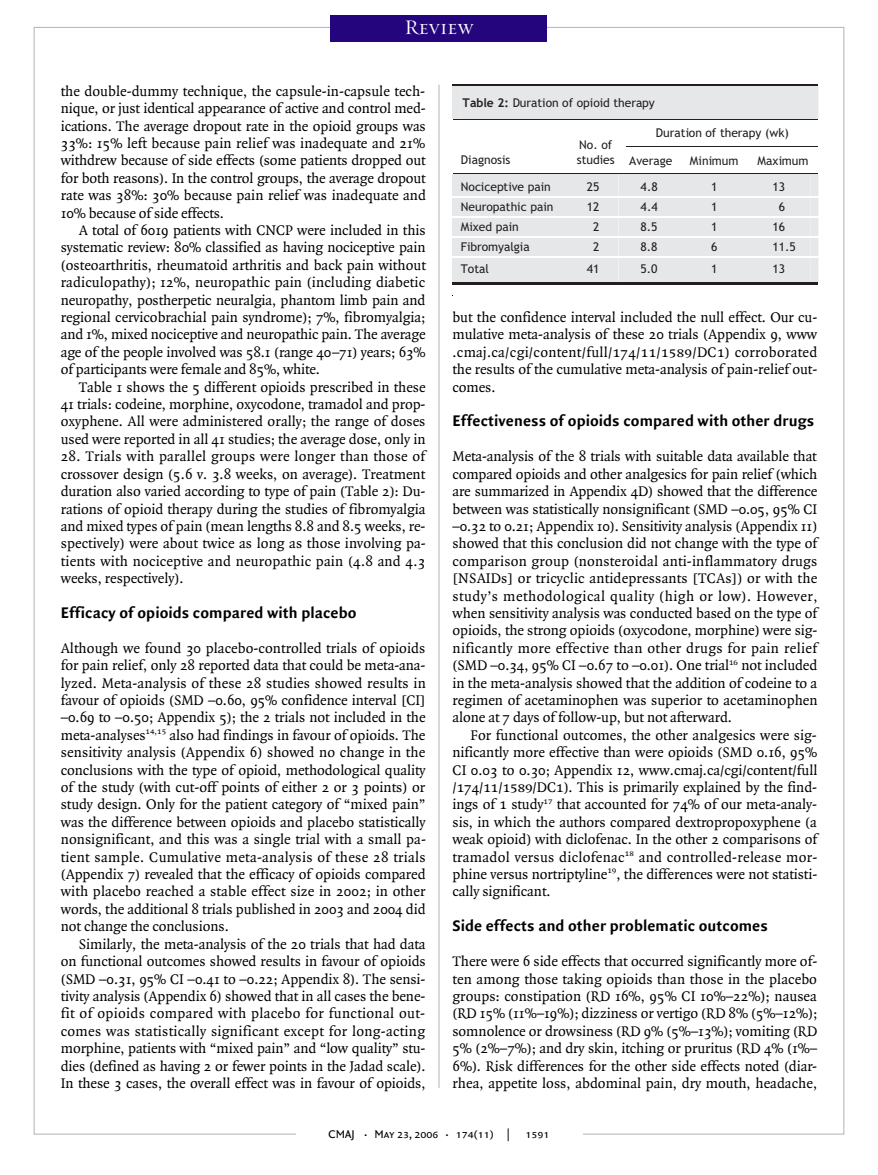
<style>
.page{position:relative;width:878px;height:1175px;background:#fff}
.page>*{position:absolute;margin:0;border:0;box-sizing:border-box;transform-origin:0 0}
.t1{font:21px "Requiem Display HTF Small Caps";letter-spacing:.005em;color:#fff}
.t2{font:700 16.5px "Quadraat Sans";letter-spacing:.005em;color:#000}
.t3{font:15px/17.4px "Quadraat";letter-spacing:-.005em;color:#000;text-align:justify}
.t4{font:12px/14.7px "Trebuchet MSPS";color:#231f20}
.t5{font:12px "Quadraat Sans Caps";color:#000}
.s1{font-family:"Quadraat Small Caps"}
.s2{font-weight:700}
.s3{font-size:9px}
</style>
<div class="page">
<hr style="left:438px;top:85px;width:1px;height:1003px;background:#b3b3b3">
<div style="left:331px;top:15px;width:216px;height:26px;background:#24057e"></div>
<hr style="left:453px;top:84px;width:364px;height:3px;background:#231f20">
<div style="left:452px;top:87px;width:366px;height:33px;background:#e6e7e9"></div>
<hr style="left:626px;top:119px;width:191px;height:1px;background:#231f20">
<hr style="left:626px;top:146px;width:54px;height:1px;background:#231f20">
<hr style="left:680px;top:146px;width:67px;height:1px;background:#231f20">
<hr style="left:748px;top:146px;width:69px;height:1px;background:#231f20">
<svg style="left:452px;top:173px;width:366px;height:111px;background:#e3e4e5"></svg>
<hr style="left:749px;top:282px;width:69px;height:2px;background:#231f20">
<h1 class="t1" style="left:404px;top:15px;width:71px">Review</h1>
<p class="t3" style="left:61px;top:83px;width:366px">the double-dummy technique, the capsule-in-capsule tech&shy;nique, or just identical appearance of active and control med&shy;ications. The average dropout rate in the opioid groups was 33%: 15% left because pain relief was inadequate and 21% withdrew because of side effects (some patients dropped out for both reasons). In the control groups, the average dropout rate was 38%: 30% because pain relief was inadequate and 10% because of side effects.</p>
<p class="t3" style="left:61px;top:222px;width:366px;text-indent:18px">A total of 6019 patients with CNCP were included in this systematic review: 80% classified as having nociceptive pain (osteoarthritis, rheumatoid arthritis and back pain without radiculopathy); 12%, neuropathic pain (including diabetic neuropathy, postherpetic neuralgia, phantom limb pain and regional cervicobrachial pain syndrome); 7%, fibromyalgia; and 1%, mixed nociceptive and neuropathic pain. The average age of the people involved was 58.1 (range 40–71) years; 63% of participants were female and 85%, white.</p>
<p class="t3" style="left:61px;top:378px;width:366px;text-indent:18px">Table 1 shows the 5 different opioids prescribed in these 41 trials: codeine, morphine, oxycodone, tramadol and prop&shy;oxyphene. All were administered orally; the range of doses used were reported in all 41 studies; the average dose, only in</p>
<p class="t3" style="left:61px;top:448px;width:366px">28. Trials with parallel groups were longer than those of crossover design (5.6 v. 3.8 weeks, on average). Treatment duration also varied according to type of pain (Table 2): Du&shy;rations of opioid therapy during the studies of fibromyalgia and mixed types of pain (mean lengths 8.8 and 8.5 weeks, re&shy;spectively) were about twice as long as those involving pa&shy;tients with nociceptive and neuropathic pain (4.8 and 4.3 weeks, respectively).</p>
<p class="t2" style="left:61px;top:603px;width:297px">Efficacy of opioids compared with placebo</p>
<p class="t3" style="left:61px;top:639px;width:366px">Although we found 30 placebo-controlled trials of opioids for pain relief, only 28 reported data that could be meta-ana&shy;lyzed. Meta-analysis of these 28 studies showed results in favour of opioids (SMD –0.60, 95% confidence interval [CI] –0.69 to –0.50; Appendix 5); the 2 trials not included in the meta-analyses<sup>14,15</sup> also had findings in favour of opioids. The sensitivity analysis (Appendix 6) showed no change in the conclusions with the type of opioid, methodological quality of the study (with cut-off points of either 2 or 3 points) or study design. Only for the patient category of “mixed pain” was the difference between opioids and placebo statistically nonsignificant, and this was a single trial with a small pa&shy;tient sample. Cumulative meta-analysis of these 28 trials (Appendix 7<span class="s1">)</span> revealed that the efficacy of opioids compared with placebo reached a stable effect size in 2002; in other words, the additional 8 trials published in 2003 and 2004 did not change the conclusions.</p>
<p class="t3" style="left:61px;top:935px;width:366px;text-indent:18px">Similarly, the meta-analysis of the 20 trials that had data on functional outcomes showed results in favour of opioids (SMD –0.31, 95% CI –0.41 to –0.22; Appendix 8<span class="s1">).</span> The sensi&shy;tivity analysis (Appendix 6) showed that in all cases the bene&shy;fit of opioids compared with placebo for functional out&shy;comes was statistically significant except for long-acting morphine, patients with “mixed pain” and “low quality” stu&shy;dies (defined as having 2 or fewer points in the Jadad scale).<br>In these 3 cases, the overall effect was in favour of opioids,</p>
<p class="t4" style="left:462px;top:97px;width:194px"><span class="s2">Table 2:</span> Duration of opioid therapy</p>
<p class="t4" style="left:655px;top:127px;width:135px">Duration of therapy (wk)</p>
<p class="t4" style="left:577px;top:139px;width:97px">No. of<br>studies Average</p>
<p class="t4" style="left:461px;top:153px;width:51px">Diagnosis</p>
<p class="t4" style="left:690px;top:154px;width:50px">Minimum</p>
<p class="t4" style="left:757px;top:154px;width:52px">Maximum</p>
<p class="t4" style="left:461px;top:181px;width:91px">Nociceptive pain</p>
<p class="t4" style="left:586px;top:181px;width:14px">25</p>
<p class="t4" style="left:640px;top:181px;width:19px">4.8</p>
<p class="t4" style="left:778px;top:181px;width:8px">3</p>
<p class="t4" style="left:461px;top:201px;width:94px">Neuropathic pain</p>
<p class="t4" style="left:586px;top:201px;width:14px">12</p>
<p class="t4" style="left:640px;top:201px;width:19px">4.4</p>
<p class="t4" style="left:778px;top:201px;width:8px">6</p>
<p class="t4" style="left:461px;top:221px;width:59px">Mixed pain</p>
<p class="t4" style="left:593px;top:221px;width:8px">2</p>
<p class="t4" style="left:640px;top:221px;width:19px">8.5</p>
<p class="t4" style="left:778px;top:221px;width:8px">6</p>
<p class="t4" style="left:461px;top:241px;width:70px">Fibromyalgia</p>
<p class="t4" style="left:593px;top:241px;width:8px">2</p>
<p class="t4" style="left:640px;top:241px;width:19px">8.8</p>
<p class="t4" style="left:711px;top:241px;width:8px">6</p>
<p class="t4" style="left:772px;top:241px;width:25px">11.5</p>
<p class="t4" style="left:461px;top:262px;width:30px">Total</p>
<p class="t4" style="left:586px;top:262px;width:14px">41</p>
<p class="t4" style="left:640px;top:262px;width:19px">5.0</p>
<p class="t4" style="left:778px;top:262px;width:8px">3</p>
<p class="t3" style="left:452px;top:309px;width:366px">but the confidence interval included the null effect. Our cu&shy;mulative meta-analysis of these 20 trials (Appendix 9, www .cmaj.ca/cgi/content/full/<span class="s1">1</span>74/<span class="s1">11</span>/<span class="s1">1589</span>/DC<span class="s1">1)</span> corroborated the results of the cumulative meta-analysis of pain-relief out&shy;comes.</p>
<p class="t2" style="left:452px;top:412px;width:363px">Effectiveness of opioids compared with other drugs</p>
<p class="t3" style="left:452px;top:448px;width:366px">Meta-analysis of the 8 trials with suitable data available that compared opioids and other analgesics for pain relief (which are summarized in Appendix 4D) showed that the difference between was statistically nonsignificant (SMD –0.05, 95% CI –0.32 to 0.21; Appendix 10<span class="s1">).</span> Sensitivity analysis (Appendix 11) showed that this conclusion did not change with the type of comparison group (nonsteroidal anti-inflammatory drugs [NSAIDs] or tricyclic antidepressants [TCAs]) or with the study’s methodological quality (high or low). However, when sensitivity analysis was conducted based on the type of opioids, the strong opioids (oxycodone, morphine) were sig&shy;nificantly more effective than other drugs for pain relief (SMD –0.34, 95% CI –0.67 to –0.01). One trial<sup>16</sup> not included in the meta-analysis showed that the addition of codeine to a regimen of acetaminophen was superior to acetaminophen alone at 7 days of follow-up, but not afterward.</p>
<p class="t3" style="left:452px;top:726px;width:366px;text-indent:18px">For functional outcomes, the other analgesics were sig&shy;nificantly more effective than were opioids (SMD 0.16, 95% CI 0.03 to 0.30; Appendix 12, www.cmaj.ca/cgi/content/full /<span class="s1">1</span>74/<span class="s1">11</span>/<span class="s1">1589</span>/DC<span class="s1">1)</span>. This is primarily explained by the find&shy;ings of <span class="s1">1</span> study<sup>17</sup> that accounted for 74% of our meta-analy&shy;sis, in which the authors compared dextropropoxyphene (a weak opioid) with diclofenac. In the other 2 comparisons of tramadol versus diclofenac<sup>18</sup> and controlled-release mor&shy;phine versus nortriptyline<sup>19</sup>, the differences were not statisti&shy;cally significant.</p>
<p class="t2" style="left:452px;top:916px;width:317px">Side effects and other problematic outcomes</p>
<p class="t3" style="left:452px;top:953px;width:366px">There were 6 side effects that occurred significantly more of&shy;ten among those taking opioids than those in the placebo groups: constipation (RD 16%, 95% CI 10%–22%); nausea (RD 15% (11%–19%); dizziness or vertigo (RD 8% (5%–12%); somnolence or drowsiness (RD 9% (5%–13%); vomiting (RD 5% (2%–7%); and dry skin, itching or pruritus (RD 4% (1%– 6%). Risk differences for the other side effects noted (diar&shy;rhea, appetite loss, abdominal pain, dry mouth, headache,</p>
<p class="t5" style="left:328px;top:1127px;width:222px">CMAJ <span class="s3">•</span> May 23, 2006 <span class="s3">•</span> 174(11) | 1591</p>
</div>
